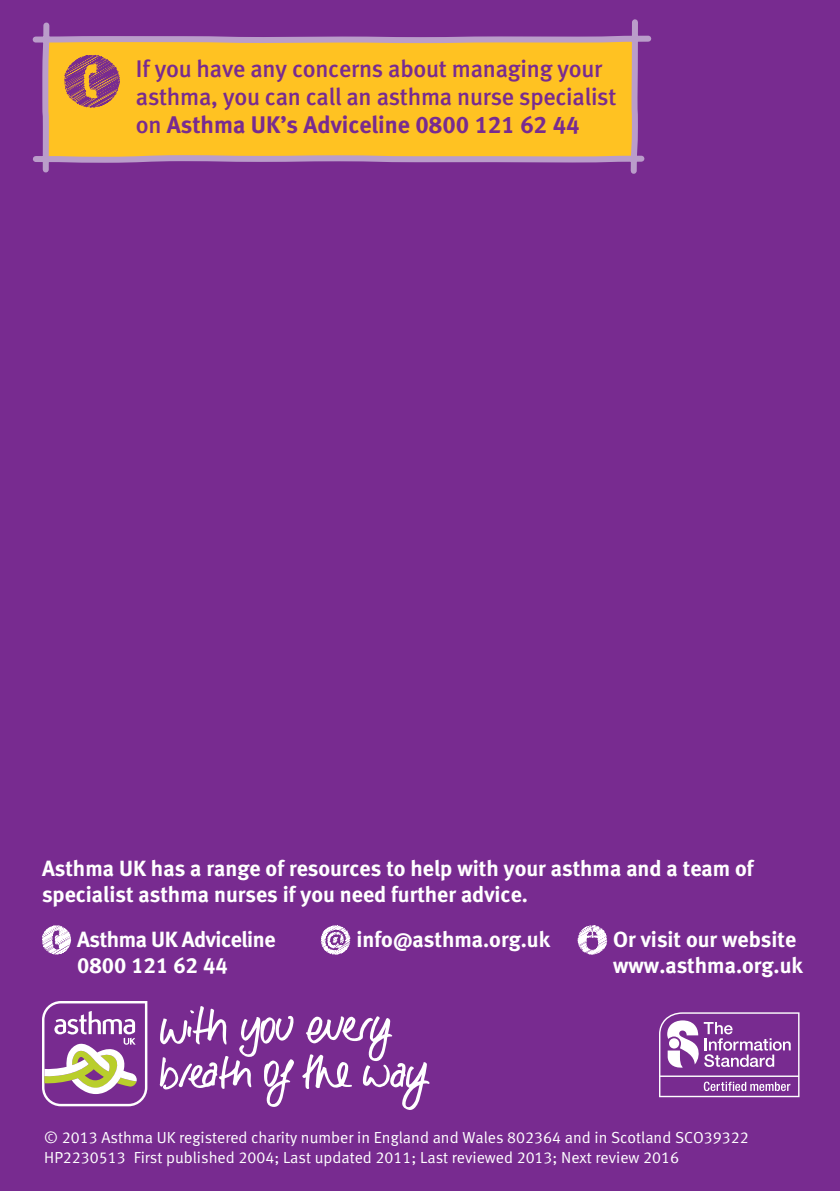
<style>
.page{position:relative;width:840px;height:1191px;background:#fff}
.page>*{position:absolute;margin:0;border:0;box-sizing:border-box;transform-origin:0 0}
.t1{font:24px/28px "Meta Medium LF";letter-spacing:-.01em;color:#782b90}
.t2{font:24px "Meta Bold LF";color:#782b90}
.t3{font:22px/26px "Meta Bold LF";color:#fff}
.t4{font:22px/26px "Meta Bold LF";letter-spacing:-.02em;color:#fff}
.t5{font:16px/20px "Meta Normal LF";color:#fff}
.s1{font-family:"Meta Medium LF"}
</style>
<div class="page">
<div style="left:0;top:0;width:839px;height:1191px;background:#782b90"></div>
<svg style="left:42px;top:1001px;width:105px;height:105px"></svg>
<svg style="left:302px;top:1016px;width:127px;height:94px"></svg>
<svg style="left:159px;top:1006px;width:135px;height:101px"></svg>
<svg style="left:42px;top:925px;width:29px;height:29px"></svg>
<svg style="left:320px;top:925px;width:30px;height:29px"></svg>
<svg style="left:577px;top:925px;width:30px;height:29px"></svg>
<svg style="left:659px;top:1012px;width:140px;height:85px"></svg>
<svg style="left:32px;top:19px;width:620px;height:155px"></svg>
<svg style="left:64px;top:55px;width:56px;height:53px"></svg>
<p class="t1" style="left:136px;top:55px;width:481px">If you have any concerns about managing your asthma, you can call an asthma nurse specialist</p>
<p class="t2" style="left:136px;top:111px;width:445px"><span class="s1">on</span> Asthma UK’s Adviceline 0800 121 62 44</p>
<p class="t3" style="left:42px;top:855px;width:712px">Asthma UK has a range of resources to help with your asthma and a team of specialist asthma nurses if you need further advice.</p>
<p class="t4" style="left:77px;top:925px;width:200px">Asthma UK Adviceline<br>0800 121 62 44</p>
<p class="t3" style="left:356px;top:925px;width:195px">info@asthma.org.uk</p>
<p class="t3" style="left:613px;top:925px;width:191px">Or visit our website www.asthma.org.uk</p>
<p class="t5" style="left:44px;top:1126px;width:705px">© 2013 Asthma UK registered charity number in England and Wales 802364 and in Scotland SCO39322<br>HP2230513 First published 2004; Last updated 2011; Last reviewed 2013; Next review 2016</p>
</div>
